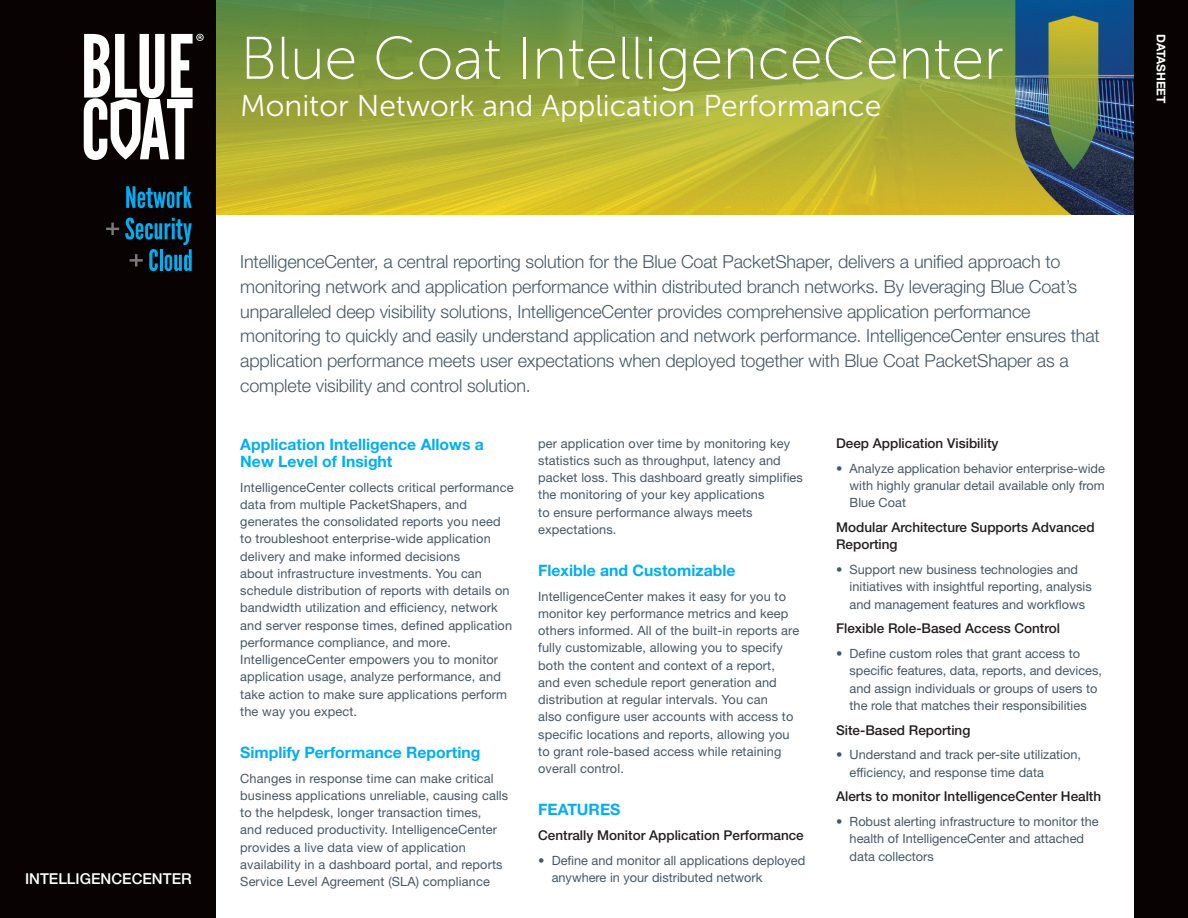
<style>
.page{position:relative;width:1188px;height:918px;background:#fff}
.page>*{position:absolute;margin:0;border:0;box-sizing:border-box;transform-origin:0 0}
.t1{font:60px "Museo Sans 100";letter-spacing:-.01em;color:#fff}
.t2{font:30px "Museo Sans 300";color:#fff}
.t3{font:300 18px/24.8px "Helvetica Neue LT Std";letter-spacing:-.01em;color:#475865}
.t4{font:700 15.75px/17.2px "Helvetica Neue LT Std";color:#00aeef}
.t5{font:500 15px "Helvetica Neue LT Std";color:#fff}
.t6{font:500 13.5px/17.2px "Helvetica Neue LT Std";color:#231f20}
.t7{font:12.75px/17.2px "Helvetica Neue LT Std";letter-spacing:.01em;color:#475865}
.t8{font:700 12px "Helvetica Neue LT Std";letter-spacing:-.01em;color:#fff}
</style>
<div class="page">
<img style="left:216px;top:0;width:918px;height:215px">
<div style="left:0;top:0;width:216px;height:918px;background:#080302"></div>
<div style="left:1134px;top:0;width:54px;height:918px;background:#080302"></div>
<svg style="left:84px;top:34px;width:120px;height:126px"></svg>
<svg style="left:126px;top:186px;width:66px;height:22px"></svg>
<svg style="left:106px;top:223px;width:13px;height:12px"></svg>
<svg style="left:125px;top:217px;width:67px;height:54px"></svg>
<h1 class="t1" style="left:240px;top:26px;width:765px">Blue Coat IntelligenceCenter</h1>
<h2 class="t2" style="left:240px;top:90px;width:643px">Monitor Network and Application Performance</h2>
<p class="t8" style="left:1168px;top:34px;width:71px;rotate:90deg">DATASHEET</p>
<p class="t5" style="left:25px;top:870px;width:168px">INTELLIGENCECENTER</p>
<p class="t3" style="left:240px;top:249px;width:861px">IntelligenceCenter, a central reporting solution for the Blue Coat PacketShaper, delivers a unified approach to monitoring network and application performance within distributed branch networks. By leveraging Blue Coat’s unparalleled deep visibility solutions, IntelligenceCenter provides comprehensive application performance monitoring to quickly and easily understand application and network performance. IntelligenceCenter ensures that application performance meets user expectations when deployed together with Blue Coat PacketShaper as a complete visibility and control solution.</p>
<p class="t4" style="left:240px;top:435px;width:245px">Application Intelligence Allows a<br>New Level of Insight</p>
<p class="t7" style="left:240px;top:478px;width:275px">IntelligenceCenter collects critical performance data from multiple PacketShapers, and generates the consolidated reports you need to troubleshoot enterprise-wide application delivery and make informed decisions<br>about infrastructure investments. You can schedule distribution of reports with details on bandwidth utilization and efficiency, network and server response times, defined application performance compliance, and more.<br>IntelligenceCenter empowers you to monitor application usage, analyze performance, and take action to make sure applications perform the way you expect.</p>
<p class="t4" style="left:240px;top:743px;width:242px">Simplify Performance Reporting</p>
<p class="t7" style="left:240px;top:769px;width:269px">Changes in response time can make critical business applications unreliable, causing calls to the helpdesk, longer transaction times,<br>and reduced productivity. IntelligenceCenter provides a live data view of application availability in a dashboard portal, and reports Service Level Agreement (SLA) compliance</p>
<p class="t7" style="left:538px;top:434px;width:266px">per application over time by monitoring key statistics such as throughput, latency and packet loss. This dashboard greatly simplifies the monitoring of your key applications<br>to ensure performance always meets expectations.</p>
<p class="t4" style="left:538px;top:561px;width:199px">Flexible and Customizable</p>
<p class="t7" style="left:538px;top:587px;width:263px">IntelligenceCenter makes it easy for you to monitor key performance metrics and keep others informed. All of the built-in reports are fully customizable, allowing you to specify both the content and context of a report, and even schedule report generation and distribution at regular intervals. You can<br>also configure user accounts with access to specific locations and reports, allowing you to grant role-based access while retaining overall control.</p>
<p class="t4" style="left:538px;top:800px;width:84px">FEATURES</p>
<p class="t6" style="left:538px;top:826px;width:267px">Centrally Monitor Application Performance</p>
<p class="t7" style="left:552px;top:851px;width:255px;text-indent:-14px">• Define and monitor all applications deployed anywhere in your distributed network</p>
<p class="t6" style="left:836px;top:435px;width:164px">Deep Application Visibility</p>
<p class="t7" style="left:850px;top:460px;width:257px;text-align:justify;text-indent:-14px">• Analyze application behavior enterprise-wide with highly granular detail available only from Blue Coat</p>
<p class="t6" style="left:836px;top:519px;width:260px">Modular Architecture Supports Advanced<br>Reporting</p>
<p class="t7" style="left:850px;top:561px;width:244px;text-indent:-14px">• Support new business technologies and initiatives with insightful reporting, analysis and management features and workflows</p>
<p class="t6" style="left:836px;top:620px;width:226px">Flexible Role-Based Access Control</p>
<p class="t7" style="left:850px;top:645px;width:254px;text-indent:-14px">• Define custom roles that grant access to specific features, data, reports, and devices, and assign individuals or groups of users to the role that matches their responsibilities</p>
<p class="t6" style="left:836px;top:721px;width:136px">Site-Based Reporting</p>
<p class="t7" style="left:850px;top:746px;width:233px;text-indent:-14px">• Understand and track per-site utilization, efficiency, and response time data</p>
<p class="t6" style="left:836px;top:788px;width:267px">Alerts to monitor IntelligenceCenter Health</p>
<p class="t7" style="left:850px;top:813px;width:251px;text-indent:-14px">• Robust alerting infrastructure to monitor the health of IntelligenceCenter and attached data collectors</p>
</div>
